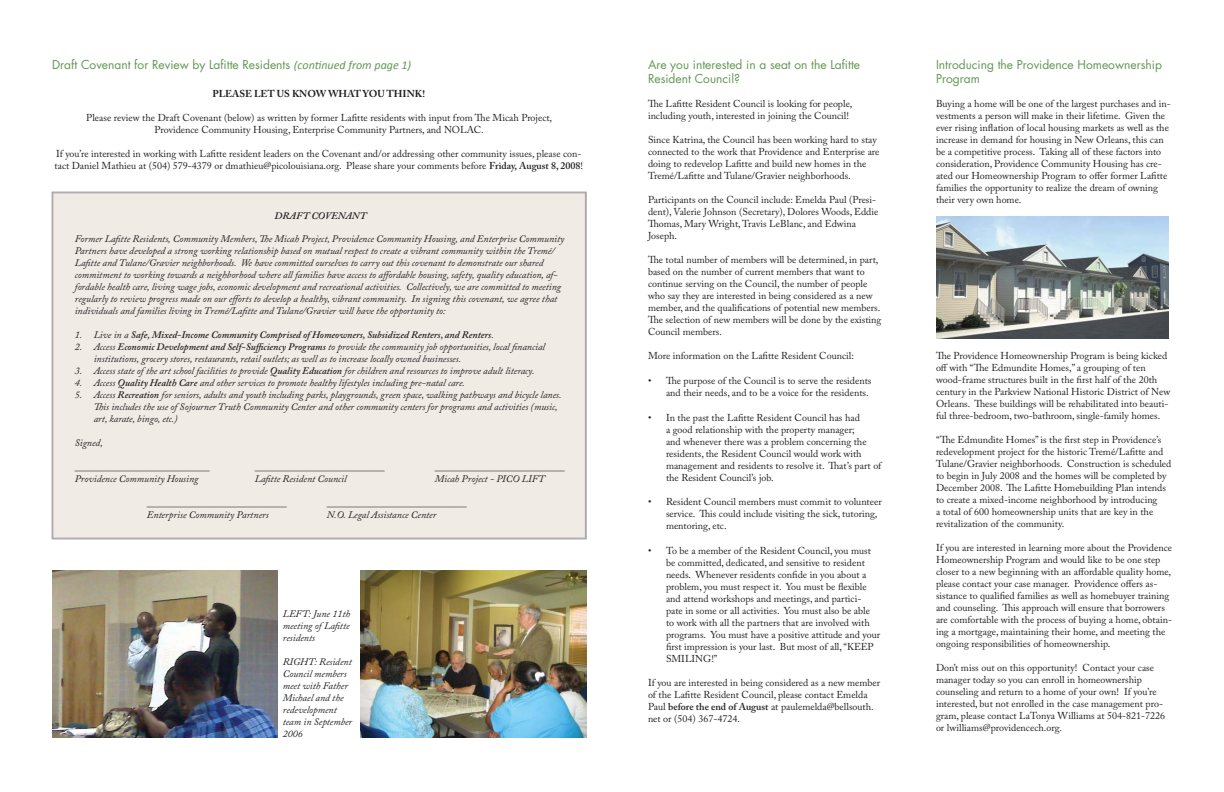
<style>
.page{position:relative;width:1224px;height:792px;background:#fff}
.page>*{position:absolute;margin:0;border:0;box-sizing:border-box;transform-origin:0 0}
.t1{font:12px/14.4px "Futura Std";color:#629754}
.t2{font:10px/12px "Adobe Caslon Pro";color:#231f20}
.t3{font:italic 10px/12px "Adobe Caslon Pro";color:#231f20}
.t4{font:italic 600 10px "Adobe Caslon Pro";color:#231f20}
.t5{font:700 10px "Adobe Caslon Pro";color:#231f20}
.s1{font-family:"Calibri";font-style:italic}
.s2{font-weight:600}
.s3{font-weight:400}
</style>
<div class="page">
<img style="left:53px;top:570px;width:225px;height:167px">
<img style="left:360px;top:571px;width:226px;height:166px">
<div style="left:52px;top:192px;width:534px;height:347px;background:#f1ebe6"></div>
<img style="left:936px;top:216px;width:232px;height:122px">
<p class="t1" style="left:52px;top:58px;width:361px">Draft Covenant for Review by Lafitte Residents <span class="s1">(continued from page 1)</span></p>
<p class="t5" style="left:213px;top:88px;width:214px">PLEASE LET US KNOW WHAT YOU THINK!</p>
<p class="t2" style="left:86px;top:113px;width:468px;text-align:center">Please review the Draft Covenant (below) as written by former Lafitte residents with input from The Micah Project,<br>Providence Community Housing, Enterprise Community Partners, and NOLAC.</p>
<p class="t2" style="left:55px;top:149px;width:530px">If you’re interested in working with Lafitte resident leaders on the Covenant and/or addressing other community issues, please con&shy;tact Daniel Mathieu at (504) 579-4379 or dmathieu@picolouisiana.org. Please share your comments before <span class="s2">Friday, August 8, 2008</span>!</p>
<p class="t4" style="left:275px;top:212px;width:93px">DRAFT COVENANT</p>
<p class="t3" style="left:75px;top:234px;width:491px">Former Lafitte Residents, Community Members, The Micah Project, Providence Community Housing, and Enterprise Community Partners have developed a strong working relationship based on mutual respect to create a vibrant community within the Tremé/ Lafitte and Tulane/Gravier neighborhoods. We have committed ourselves to carry out this covenant to demonstrate our shared commitment to working towards a neighborhood where all families have access to affordable housing, safety, quality education, af&shy;fordable health care, living wage jobs, economic development and recreational activities. Collectively, we are committed to meeting regularly to review progress made on our efforts to develop a healthy, vibrant community. In signing this covenant, we agree that individuals and families living in Tremé/Lafitte and Tulane/Gravier will have the opportunity to:</p>
<p class="t4" style="left:75px;top:330px;width:421px"><span class="s3">1. Live in a</span> Safe, Mixed-Income Community Comprised of Homeowners, Subsidized Renters, and Renters<span class="s3">.</span></p>
<p class="t3" style="left:94px;top:342px;width:453px;text-indent:-19px">2. Access <span class="s2">Economic Development and Self-Sufficiency Programs</span> to provide the community job opportunities, local financial institutions, grocery stores, restaurants, retail outlets; as well as to increase locally owned businesses.</p>
<p class="t3" style="left:75px;top:366px;width:462px">3. Access state of the art school facilities to provide <span class="s2">Quality Education</span> for children and resources to improve adult literacy.</p>
<p class="t3" style="left:75px;top:378px;width:392px">4. Access <span class="s2">Quality Health Care</span> and other services to promote healthy lifestyles including pre-natal care.</p>
<p class="t3" style="left:94px;top:390px;width:469px;text-indent:-19px">5. Access <span class="s2">Recreation</span> for seniors, adults and youth including parks, playgrounds, green space, walking pathways and bicycle lanes.<br>This includes the use of Sojourner Truth Community Center and other community centers for programs and activities (music, art, karate, bingo, etc.)</p>
<p class="t3" style="left:75px;top:438px;width:30px">Signed,</p>
<p class="t3" style="left:75px;top:462px;width:136px">___________________________</p>
<p class="t3" style="left:255px;top:462px;width:131px">__________________________</p>
<p class="t3" style="left:435px;top:462px;width:132px">__________________________</p>
<p class="t3" style="left:75px;top:474px;width:125px">Providence Community Housing</p>
<p class="t3" style="left:255px;top:474px;width:93px">Lafitte Resident Council</p>
<p class="t3" style="left:435px;top:474px;width:112px">Micah Project - PICO LIFT</p>
<p class="t3" style="left:147px;top:498px;width:141px">____________________________</p>
<p class="t3" style="left:327px;top:498px;width:141px">____________________________</p>
<p class="t3" style="left:147px;top:510px;width:123px">Enterprise Community Partners</p>
<p class="t3" style="left:327px;top:510px;width:111px">N.O. Legal Assistance Center</p>
<p class="t3" style="left:283px;top:609px;width:69px;text-align:justify">LEFT: June 11th meeting of Lafitte residents</p>
<p class="t3" style="left:283px;top:657px;width:71px">RIGHT: Resident<br>Council members meet with Father<br>Michael and the redevelopment team in September<br>2006</p>
<p class="t1" style="left:648px;top:58px;width:214px">Are you interested in a seat on the Lafitte<br>Resident Council?</p>
<p class="t2" style="left:648px;top:99px;width:206px">The Lafitte Resident Council is looking for people, including youth, interested in joining the Council!</p>
<p class="t2" style="left:648px;top:135px;width:233px">Since Katrina, the Council has been working hard to stay connected to the work that Providence and Enterprise are doing to redevelop Lafitte and build new homes in the Tremé/Lafitte and Tulane/Gravier neighborhoods.</p>
<p class="t2" style="left:648px;top:195px;width:232px">Participants on the Council include: Emelda Paul (Presi&shy;dent), Valerie Johnson (Secretary), Dolores Woods, Eddie Thomas, Mary Wright, Travis LeBlanc, and Edwina Joseph.</p>
<p class="t2" style="left:648px;top:255px;width:235px">The total number of members will be determined, in part, based on the number of current members that want to continue serving on the Council, the number of people who say they are interested in being considered as a new member, and the qualifications of potential new members.<br>The selection of new members will be done by the existing Council members.</p>
<p class="t2" style="left:648px;top:351px;width:207px">More information on the Lafitte Resident Council:</p>
<p class="t2" style="left:648px;top:376px;width:225px;text-align:right">• The purpose of the Council is to serve the residents and their needs, and to be a voice for the residents.</p>
<p class="t2" style="left:666px;top:412px;width:217px;text-indent:-18px">• In the past the Lafitte Resident Council has had<br>a good relationship with the property manager;<br>and whenever there was a problem concerning the residents, the Resident Council would work with management and residents to resolve it. That’s part of the Resident Council’s job.</p>
<p class="t2" style="left:666px;top:497px;width:217px;text-indent:-18px">• Resident Council members must commit to volunteer service. This could include visiting the sick, tutoring, mentoring, etc.</p>
<p class="t2" style="left:666px;top:546px;width:216px;text-indent:-18px">• To be a member of the Resident Council, you must be committed, dedicated, and sensitive to resident needs. Whenever residents confide in you about a problem, you must respect it. You must be flexible and attend workshops and meetings, and partici&shy;pate in some or all activities. You must also be able to work with all the partners that are involved with programs. You must have a positive attitude and your first impression is your last. But most of all, “KEEP SMILING!”</p>
<p class="t2" style="left:648px;top:678px;width:234px">If you are interested in being considered as a new member of the Lafitte Resident Council, please contact Emelda Paul <span class="s2">before the end of August</span> at paulemelda@bellsouth. net or (504) 367-4724.</p>
<p class="t1" style="left:936px;top:58px;width:227px">Introducing the Providence Homeownership<br>Program</p>
<p class="t2" style="left:936px;top:99px;width:236px">Buying a home will be one of the largest purchases and in&shy;vestments a person will make in their lifetime. Given the ever rising inflation of local housing markets as well as the increase in demand for housing in New Orleans, this can be a competitive process. Taking all of these factors into consideration, Providence Community Housing has cre&shy;ated our Homeownership Program to offer former Lafitte families the opportunity to realize the dream of owning their very own home.</p>
<p class="t2" style="left:936px;top:351px;width:236px">The Providence Homeownership Program is being kicked off with “The Edmundite Homes,” a grouping of ten wood-frame structures built in the first half of the 20th century in the Parkview National Historic District of New Orleans. These buildings will be rehabilitated into beauti&shy;ful three-bedroom, two-bathroom, single-family homes.</p>
<p class="t2" style="left:936px;top:435px;width:237px">“The Edmundite Homes” is the first step in Providence’s redevelopment project for the historic Tremé/Lafitte and Tulane/Gravier neighborhoods. Construction is scheduled to begin in July 2008 and the homes will be completed by December 2008. The Lafitte Homebuilding Plan intends to create a mixed-income neighborhood by introducing<br>a total of 600 homeownership units that are key in the revitalization of the community.</p>
<p class="t2" style="left:936px;top:543px;width:238px">If you are interested in learning more about the Providence Homeownership Program and would like to be one step closer to a new beginning with an affordable quality home, please contact your case manager. Providence offers as&shy;sistance to qualified families as well as homebuyer training and counseling. This approach will ensure that borrowers are comfortable with the process of buying a home, obtain&shy;ing a mortgage, maintaining their home, and meeting the ongoing responsibilities of homeownership.</p>
<p class="t2" style="left:936px;top:663px;width:231px">Don’t miss out on this opportunity! Contact your case manager today so you can enroll in homeownership counseling and return to a home of your own! If you’re interested, but not enrolled in the case management pro&shy;gram, please contact LaTonya Williams at 504-821-7226 or lwilliams@providencech.org.</p>
</div>
